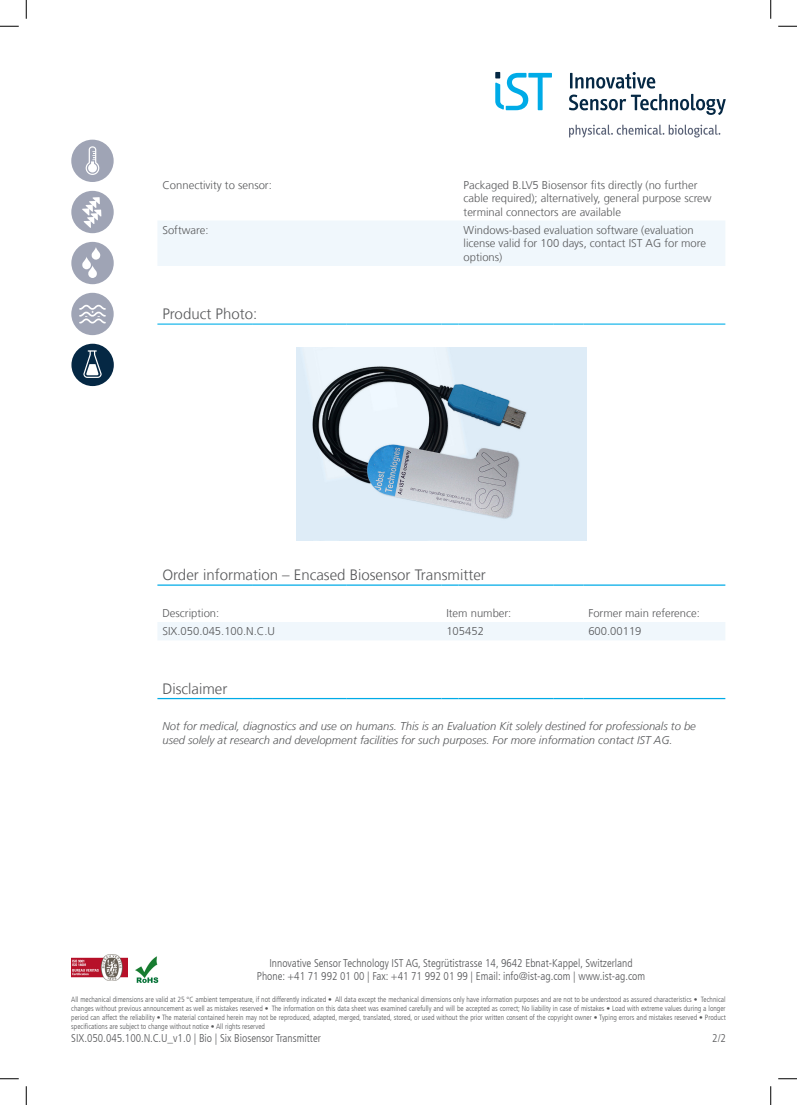
<style>
.page{position:relative;width:797px;height:1105px;background:#fff}
.page>*{position:absolute;margin:0;border:0;box-sizing:border-box;transform-origin:0 0}
.Subheading{font:300 15px "Frutiger LT Com";color:#57585a}
.Text{font:300 11.25px/13.5px "Frutiger LT Com";color:#57585a}
.t1{font:300 condensed 11.25px/13.5px "Frutiger LT Com";color:#57585a;text-align:center}
.Text-2{font:italic 300 11.25px/13.5px "Frutiger LT Com";color:#57585a}
.t2{font:300 condensed 7.5px/9px "Frutiger LT Com";color:#57585a;text-align:justify}
</style>
<div class="page">
<svg style="left:158px;top:221px;width:567px;height:419px"></svg>
<hr style="left:157px;top:584px;width:95px;height:2px;background:#00abe7">
<hr style="left:252px;top:584px;width:95px;height:2px;background:#00abe7">
<hr style="left:347px;top:584px;width:94px;height:2px;background:#00abe7">
<svg style="left:441px;top:584px;width:17px;height:2px"></svg>
<hr style="left:458px;top:584px;width:95px;height:2px;background:#00abe7">
<hr style="left:553px;top:584px;width:30px;height:2px;background:#00abe7">
<hr style="left:583px;top:584px;width:142px;height:2px;background:#00abe7">
<hr style="left:157px;top:698px;width:95px;height:1px;background:#00abe7">
<hr style="left:252px;top:698px;width:95px;height:1px;background:#00abe7">
<hr style="left:347px;top:698px;width:94px;height:1px;background:#00abe7">
<svg style="left:441px;top:698px;width:17px;height:1px"></svg>
<hr style="left:458px;top:698px;width:95px;height:1px;background:#00abe7">
<hr style="left:553px;top:698px;width:30px;height:1px;background:#00abe7">
<hr style="left:583px;top:698px;width:142px;height:1px;background:#00abe7">
<hr style="left:157px;top:323px;width:95px;height:2px;background:#1db8eb">
<hr style="left:252px;top:323px;width:95px;height:2px;background:#1db8eb">
<hr style="left:347px;top:323px;width:94px;height:2px;background:#1db8eb">
<svg style="left:441px;top:323px;width:17px;height:2px"></svg>
<hr style="left:458px;top:323px;width:95px;height:2px;background:#1db8eb">
<hr style="left:553px;top:323px;width:30px;height:2px;background:#1db8eb">
<hr style="left:583px;top:323px;width:142px;height:2px;background:#1db8eb">
<img style="left:297px;top:348px;width:289px;height:192px">
<svg style="left:569px;top:72px;width:156px;height:43px"></svg>
<svg style="left:569px;top:125px;width:151px;height:13px"></svg>
<svg style="left:495px;top:72px;width:57px;height:38px"></svg>
<svg style="left:71px;top:140px;width:43px;height:42px"></svg>
<div style="left:71px;top:191px;width:43px;height:42px;background:#9fa4b5;border-radius:50%"></div>
<svg style="left:82px;top:197px;width:19px;height:31px"></svg>
<div style="left:71px;top:242px;width:43px;height:42px;background:#9fa4b5;border-radius:50%"></div>
<svg style="left:82px;top:247px;width:18px;height:31px"></svg>
<div style="left:71px;top:293px;width:43px;height:42px;background:#9fa4b5;border-radius:50%"></div>
<svg style="left:79px;top:305px;width:27px;height:18px"></svg>
<div style="left:71px;top:344px;width:43px;height:42px;background:#052844;border-radius:50%"></div>
<svg style="left:83px;top:350px;width:19px;height:28px"></svg>
<img style="left:71px;top:954px;width:56px;height:27px">
<img style="left:135px;top:956px;width:24px;height:28px">
<svg style="left:0;top:25px;width:19px;height:2px"></svg>
<svg style="left:778px;top:25px;width:19px;height:2px"></svg>
<svg style="left:0;top:1078px;width:19px;height:1px"></svg>
<svg style="left:778px;top:1078px;width:19px;height:1px"></svg>
<svg style="left:25px;top:0;width:2px;height:19px"></svg>
<svg style="left:25px;top:1086px;width:2px;height:19px"></svg>
<svg style="left:770px;top:0;width:1px;height:19px"></svg>
<svg style="left:770px;top:1086px;width:1px;height:19px"></svg>
<p class="Text" style="left:162px;top:178px;width:111px">Connectivity to sensor:</p>
<p class="Text" style="left:463px;top:178px;width:249px">Packaged B.LV5 Biosensor fits directly (no further cable required); alternatively, general purpose screw terminal connectors are available</p>
<p class="Text" style="left:162px;top:223px;width:48px">Software:</p>
<p class="Text" style="left:463px;top:223px;width:244px">Windows-based evaluation software (evaluation license valid for 100 days, contact IST AG for more options)</p>
<p class="Subheading" style="left:162px;top:305px;width:96px">Product Photo:</p>
<p class="Subheading" style="left:162px;top:566px;width:325px">Order information – Encased Biosensor Transmitter</p>
<p class="Text" style="left:162px;top:606px;width:58px">Description:</p>
<p class="Text" style="left:446px;top:606px;width:67px">Item number:</p>
<p class="Text" style="left:588px;top:606px;width:113px">Former main reference:</p>
<p class="Text" style="left:162px;top:625px;width:114px">SIX.050.045.100.N.C.U</p>
<p class="Text" style="left:446px;top:625px;width:39px">105452</p>
<p class="Text" style="left:588px;top:625px;width:55px">600.00119</p>
<p class="Subheading" style="left:162px;top:680px;width:66px">Disclaimer</p>
<p class="Text-2" style="left:162px;top:720px;width:535px">Not for medical, diagnostics and use on humans. This is an Evaluation Kit solely destined for professionals to be used solely at research and development facilities for such purposes. For more information contact IST AG.</p>
<h2 class="t1" style="left:257px;top:956px;width:390px">Innovative Sensor Technology IST AG, Stegrütistrasse 14, 9642 Ebnat-Kappel, Switzerland<br>Phone: +41 71 992 01 00 | Fax: +41 71 992 01 99 | Email: info@ist-ag.com | www.ist-ag.com</h2>
<p class="t2" style="left:71px;top:995px;width:656px">All mechanical dimensions are valid at 25 °C ambient temperature, if not differently indicated • All data except the mechanical dimensions only have information purposes and are not to be understood as assured characteristics • Technical changes without previous announcement as well as mistakes reserved • The information on this data sheet was examined carefully and will be accepted as correct; No liability in case of mistakes • Load with extreme values during a longer period can affect the reliability • The material contained herein may not be reproduced, adapted, merged, translated, stored, or used without the prior written consent of the copyright owner • Typing errors and mistakes reserved • Product specifications are subject to change without notice • All rights reserved</p>
<h2 class="t1" style="left:71px;top:1032px;width:251px">SIX.050.045.100.N.C.U_v1.0 | Bio | Six Biosensor Transmitter</h2>
<h2 class="t1" style="left:712px;top:1032px;width:15px">2/2</h2>
</div>
